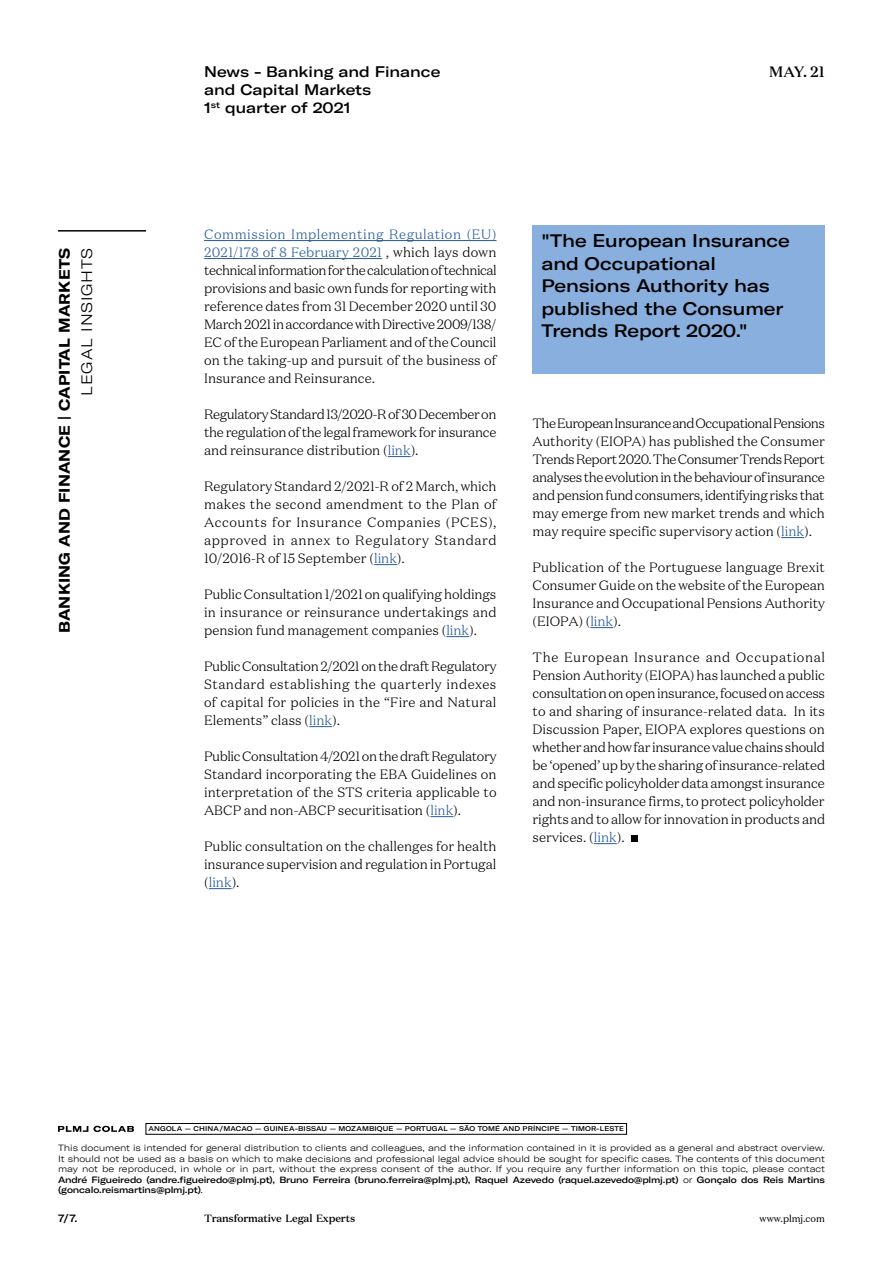
<style>
.page{position:relative;width:893px;height:1263px;background:#fff}
.page>*{position:absolute;margin:0;border:0;box-sizing:border-box;transform-origin:0 0}
.t1{font:500 expanded 18px/22.5px "GT America";letter-spacing:-.005em;color:#000}
.t2{font:500 expanded 15px/18px "GT America";color:#000}
.t3{font:700 expanded 15px "GT America";letter-spacing:.01em;color:#000}
.t4{font:300 expanded 15px "GT America";letter-spacing:.05em;color:#000}
.t5{font:500 15px "Domaine Text";color:#000}
.t6{font:300 13.5px/18px "Domaine Text";color:#000;text-align:justify}
.t7{font:500 10.5px "Domaine Text";letter-spacing:-.02em;color:#000}
.t8{font:500 expanded 10.5px "GT America";color:#000}
.t9{font:9.75px "Domaine Text";color:#000}
.t10{font:300 expanded 9px/10.5px "GT America";color:#000;text-align:justify}
.t11{font:500 expanded 6.75px "GT America";letter-spacing:.025em;color:#000}
.s1{color:#275b9b}
.s2{font-weight:500}
</style>
<div class="page">
<hr style="left:58px;top:230px;width:88px;height:2px;background:#000">
<svg style="left:58px;top:1126px;width:76px;height:6px"></svg>
<div style="left:146px;top:1123px;width:481px;height:12px;border:1px solid #000"></div>
<hr style="left:204px;top:240px;width:292px;height:1px;background:#275b9b">
<hr style="left:204px;top:258px;width:178px;height:1px;background:#275b9b">
<svg style="left:388px;top:456px;width:23px;height:1px"></svg>
<svg style="left:374px;top:564px;width:23px;height:1px"></svg>
<svg style="left:446px;top:636px;width:23px;height:1px"></svg>
<svg style="left:309px;top:726px;width:23px;height:1px"></svg>
<svg style="left:430px;top:816px;width:23px;height:1px"></svg>
<svg style="left:209px;top:888px;width:23px;height:1px"></svg>
<svg style="left:781px;top:537px;width:23px;height:1px"></svg>
<svg style="left:590px;top:627px;width:23px;height:1px"></svg>
<svg style="left:594px;top:843px;width:23px;height:1px"></svg>
<div style="left:631px;top:835px;width:7px;height:7px;background:#000"></div>
<div style="left:532px;top:225px;width:293px;height:148px;background:#89afde"></div>
<p class="t3" style="left:55px;top:633px;width:387px;rotate:-90deg">BANKING AND FINANCE | CAPITAL MARKETS</p>
<p class="t4" style="left:78px;top:396px;width:149px;rotate:-90deg">LEGAL INSIGHTS</p>
<p class="t2" style="left:204px;top:63px;width:238px">News - Banking and Finance</p>
<p class="t5" style="left:769px;top:62px;width:57px">MAY. 21</p>
<p class="t2" style="left:204px;top:81px;width:169px">and Capital Markets<br>1<sup>st</sup> quarter of 2021</p>
<p class="t6" style="left:204px;top:225px;width:294px"><span class="s1">Commission Implementing Regulation (EU)<br>2021/178 of 8 February 2021</span> , which lays down technical information for the calculation of technical provisions and basic own funds for reporting with reference dates from 31 December 2020 until 30<br>March 2021 in accordance with Directive 2009/138/ EC of the European Parliament and of the Council on the taking-up and pursuit of the business of Insurance and Reinsurance.</p>
<p class="t6" style="left:204px;top:405px;width:294px">Regulatory Standard 13/2020-R of 30 December on the regulation of the legal framework for insurance and reinsurance distribution (<span class="s1">link</span>).</p>
<p class="t6" style="left:204px;top:477px;width:294px">Regulatory Standard 2/2021-R of 2 March, which makes the second amendment to the Plan of Accounts for Insurance Companies (PCES), approved in annex to Regulatory Standard 10/2016-R of 15 September (<span class="s1">link</span>).</p>
<p class="t6" style="left:204px;top:585px;width:294px">Public Consultation 1/2021 on qualifying holdings in insurance or reinsurance undertakings and pension fund management companies (<span class="s1">link</span>).</p>
<p class="t6" style="left:204px;top:657px;width:294px">Public Consultation 2/2021 on the draft Regulatory Standard establishing the quarterly indexes of capital for policies in the “Fire and Natural Elements” class (<span class="s1">link</span>).</p>
<p class="t6" style="left:204px;top:747px;width:294px">Public Consultation 4/2021 on the draft Regulatory Standard incorporating the EBA Guidelines on interpretation of the STS criteria applicable to ABCP and non-ABCP securitisation (<span class="s1">link</span>).</p>
<p class="t6" style="left:204px;top:837px;width:294px">Public consultation on the challenges for health insurance supervision and regulation in Portugal (<span class="s1">link</span>).</p>
<h1 class="t1" style="left:541px;top:229px;width:250px">"The European Insurance and Occupational<br>Pensions Authority has published the Consumer<br>Trends Report 2020."</h1>
<p class="t6" style="left:532px;top:414px;width:294px">The European Insurance and Occupational Pensions Authority (EIOPA) has published the Consumer Trends Report 2020. The Consumer Trends Report analyses the evolution in the behaviour of insurance and pension fund consumers, identifying risks that may emerge from new market trends and which may require specific supervisory action (<span class="s1">link</span>).</p>
<p class="t6" style="left:532px;top:558px;width:294px">Publication of the Portuguese language Brexit Consumer Guide on the website of the European Insurance and Occupational Pensions Authority (EIOPA) (<span class="s1">link</span>).</p>
<p class="t6" style="left:532px;top:648px;width:294px">The European Insurance and Occupational Pension Authority (EIOPA) has launched a public consultation on open insurance, focused on access to and sharing of insurance-related data. In its Discussion Paper, EIOPA explores questions on whether and how far insurance value chains should be ‘opened’ up by the sharing of insurance-related and specific policyholder data amongst insurance and non-insurance firms, to protect policyholder rights and to allow for innovation in products and services. (<span class="s1">link</span>).</p>
<p class="t11" style="left:148px;top:1125px;width:477px">ANGOLA — CHINA/MACAO — GUINEA-BISSAU — MOZAMBIQUE — PORTUGAL — SÃO TOMÉ AND PRÍNCIPE — TIMOR-LESTE</p>
<p class="t10" style="left:58px;top:1143px;width:768px">This document is intended for general distribution to clients and colleagues, and the information contained in it is provided as a general and abstract overview.<br>It should not be used as a basis on which to make decisions and professional legal advice should be sought for specific cases. The contents of this document may not be reproduced, in whole or in part, without the express consent of the author. If you require any further information on this topic, please contact <span class="s2">André Figueiredo (andre.figueiredo@plmj.pt), Bruno Ferreira (bruno.ferreira@plmj.pt), Raquel Azevedo (raquel.azevedo@plmj.pt)</span> or <span class="s2">Gonçalo dos Reis Martins (goncalo.reismartins@plmj.pt)</span>.</p>
<p class="t8" style="left:58px;top:1211px;width:21px">7/7.</p>
<p class="t9" style="left:760px;top:1212px;width:67px">www.plmj.com</p>
<p class="t7" style="left:204px;top:1211px;width:153px">Transformative Legal Experts</p>
</div>
